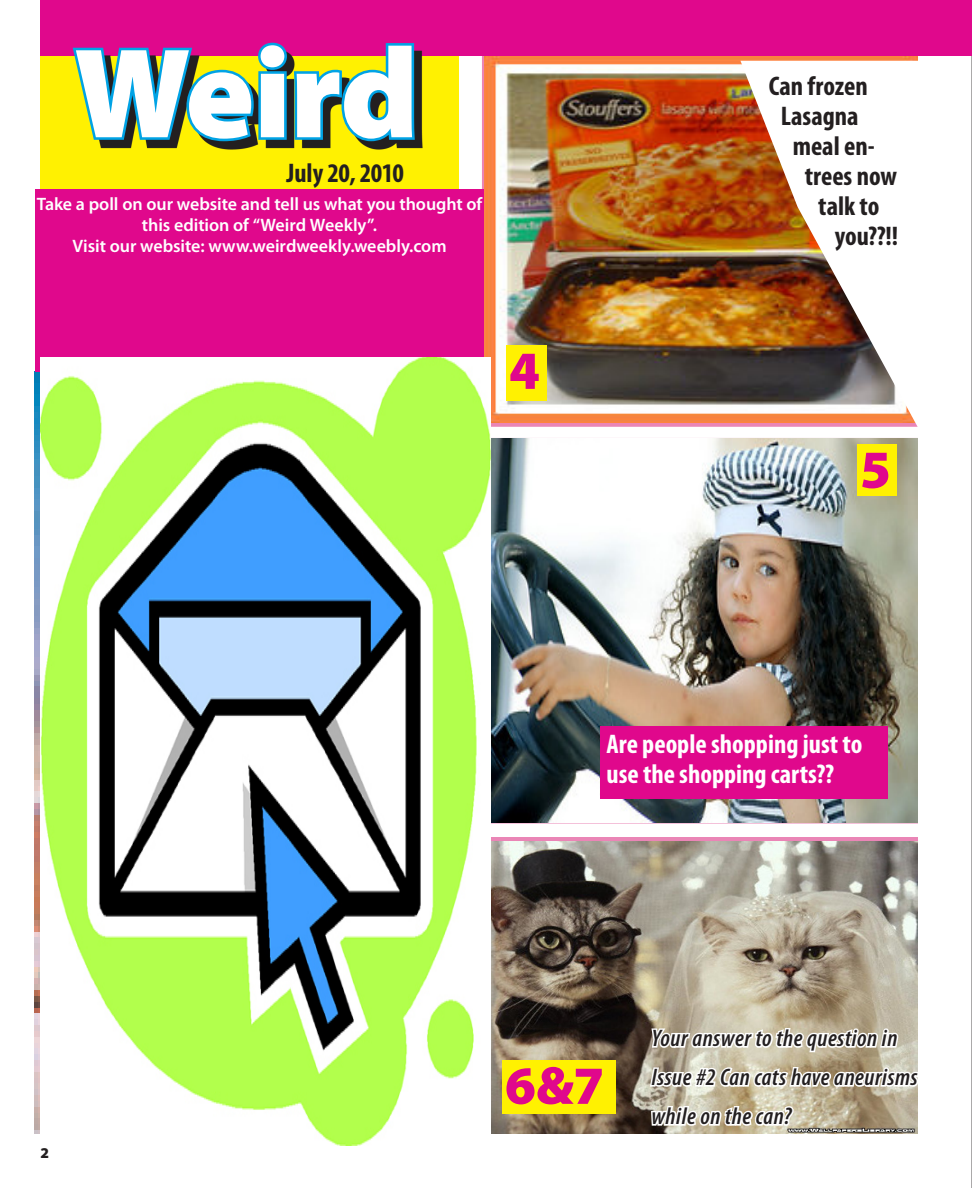
<style>
.page{position:relative;width:972px;height:1188px;background:#fff}
.page>*{position:absolute;margin:0;border:0;box-sizing:border-box;transform-origin:0 0}
.Company_Name_2{font:900 129px "Myriad Pro";letter-spacing:-.015em;color:#fff}
.Head_5{font:900 54px "Myriad Pro";color:#e0088c}
.Sidebar{font:700 condensed 27px "Myriad Pro";color:#231f20}
.Sidebar-2{font:700 condensed 27px/30px "Myriad Pro";color:#fff}
.Sidebar-3{font:700 condensed 27px "Myriad Pro";letter-spacing:-.02em;color:#231f20}
.Sidebar_Head_1{font:italic 600 condensed 24px/39px "Myriad Pro";letter-spacing:.02em;color:#231f20}
.Sidebar_Head_2{font:600 18px/21px "Myriad Pro";letter-spacing:-.005em;color:#fff;text-align:center}
</style>
<div class="page">
<div style="left:35px;top:189px;width:449px;height:183px;background:#e0088c"></div>
<svg style="left:971px;top:56px;width:1px;height:1132px"></svg>
<img style="left:485px;top:56px;width:433px;height:367px">
<img style="left:490px;top:439px;width:428px;height:383px">
<img style="left:491px;top:842px;width:427px;height:292px">
<img style="left:40px;top:358px;width:450px;height:787px">
<img style="left:740px;top:61px;width:178px;height:366px">
<div style="left:506px;top:345px;width:41px;height:55px;background:#fff101"></div>
<div style="left:857px;top:444px;width:40px;height:52px;background:#fff101"></div>
<div style="left:502px;top:1060px;width:114px;height:54px;background:#fff101"></div>
<div style="left:600px;top:726px;width:288px;height:72px;background:#e0088c"></div>
<div style="left:40px;top:0;width:932px;height:56px;background:#e0088c"></div>
<svg style="left:46px;top:50px;width:561px;height:139px;background:#dfbe37"></svg>
<svg style="left:69px;top:42px;width:349px;height:102px;background:#596a59"></svg>
<svg style="left:648px;top:896px;width:270px;height:238px;background:#c1b8a5"></svg>
<p class="Company_Name_2" style="left:74px;top:8px;width:346px">Weird</p>
<p class="Sidebar-3" style="left:286px;top:156px;width:119px">July 20, 2010</p>
<p class="Sidebar_Head_2" style="left:37px;top:193px;width:447px">Take a poll on our website and tell us what you thought of this edition of “Weird Weekly”.</p>
<p class="Sidebar_Head_2" style="left:72px;top:235px;width:376px">Visit our website: www.weirdweekly.weebly.com</p>
<p class="Head_5" style="left:509px;top:335px;width:32px">4</p>
<p class="Sidebar" style="left:769px;top:69px;width:101px">Can frozen</p>
<p class="Sidebar" style="left:781px;top:99px;width:79px">Lasagna</p>
<p class="Sidebar" style="left:793px;top:129px;width:84px">meal en-</p>
<p class="Sidebar" style="left:805px;top:159px;width:94px">trees now</p>
<p class="Sidebar" style="left:818px;top:189px;width:63px">talk to</p>
<p class="Sidebar" style="left:835px;top:219px;width:65px">you??!!</p>
<p class="Head_5" style="left:860px;top:434px;width:32px">5</p>
<p class="Sidebar-2" style="left:606px;top:728px;width:257px">Are people shopping just to use the shopping carts??</p>
<p class="Head_5" style="left:505px;top:1050px;width:101px">6&amp;7</p>
<p class="Sidebar_Head_1" style="left:651px;top:1018px;width:268px">Your answer to the question in<br>Issue #2 Can cats have aneurisms while on the can?</p>
</div>
